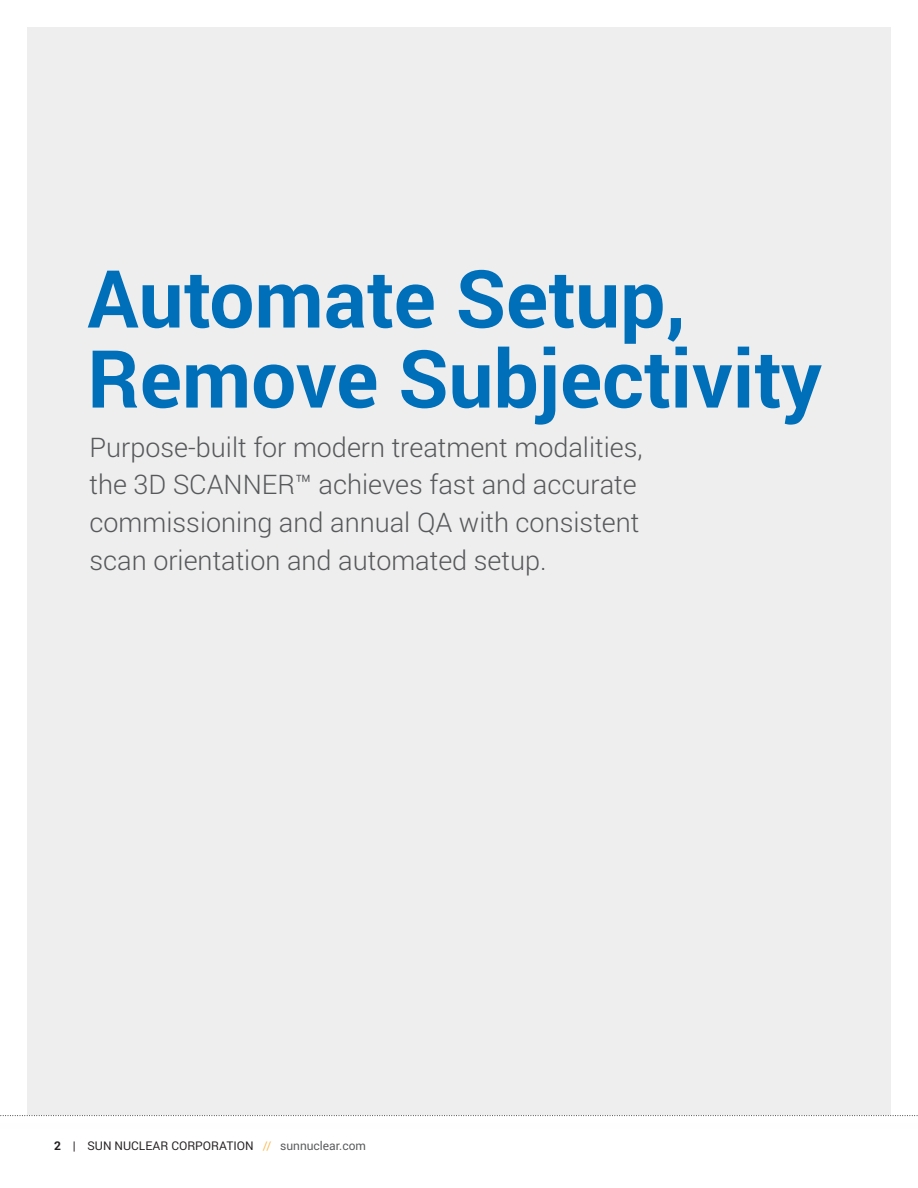
<style>
.page{position:relative;width:918px;height:1188px;background:#fff}
.page>*{position:absolute;margin:0;border:0;box-sizing:border-box;transform-origin:0 0}
.t1{font:700 79.95px/79.9px "Roboto";color:#006fba}
.Intro_Paragraph{font:300 27px/37.7px "Roboto";color:#57585a}
.t2{font:12px "Roboto";color:#231f20}
.t3{font:12px "Minion Pro";color:#231f20}
.t4{font:12px "Roboto";color:#57585a}
.t5{font:700 12px "Roboto";color:#231f20}
.t6{font:500 10.5px "Futura";color:#231f20}
.s1{color:#fcb94b}
</style>
<div class="page">
<div style="left:27px;top:27px;width:864px;height:1121px;background:#eeeeef"></div>
<div style="left:0;top:1115px;width:918px;height:73px;background:#fff"></div>
<svg style="left:0;top:1115px;width:918px;height:1px"></svg>
<p class="t1" style="left:87px;top:257px;width:736px">Automate Setup,<br>Remove Subjectivity</p>
<p class="Intro_Paragraph" style="left:90px;top:427px;width:555px">Purpose-built for modern treatment modalities, the 3D SCANNER™ achieves fast and accurate commissioning and annual QA with consistent scan orientation and automated setup.</p>
<p class="t6" style="left:56px;top:1134px;width:8px">1</p>
<p class="t5" style="left:54px;top:1137px;width:8px">2</p>
<p class="t3" style="left:71px;top:1133px;width:106px">I www.lightages.com</p>
<p class="t4" style="left:263px;top:1137px;width:105px"><span class="s1">//</span> sunnuclear.com</p>
<p class="t2" style="left:73px;top:1137px;width:183px">| SUN NUCLEAR CORPORATION</p>
</div>
